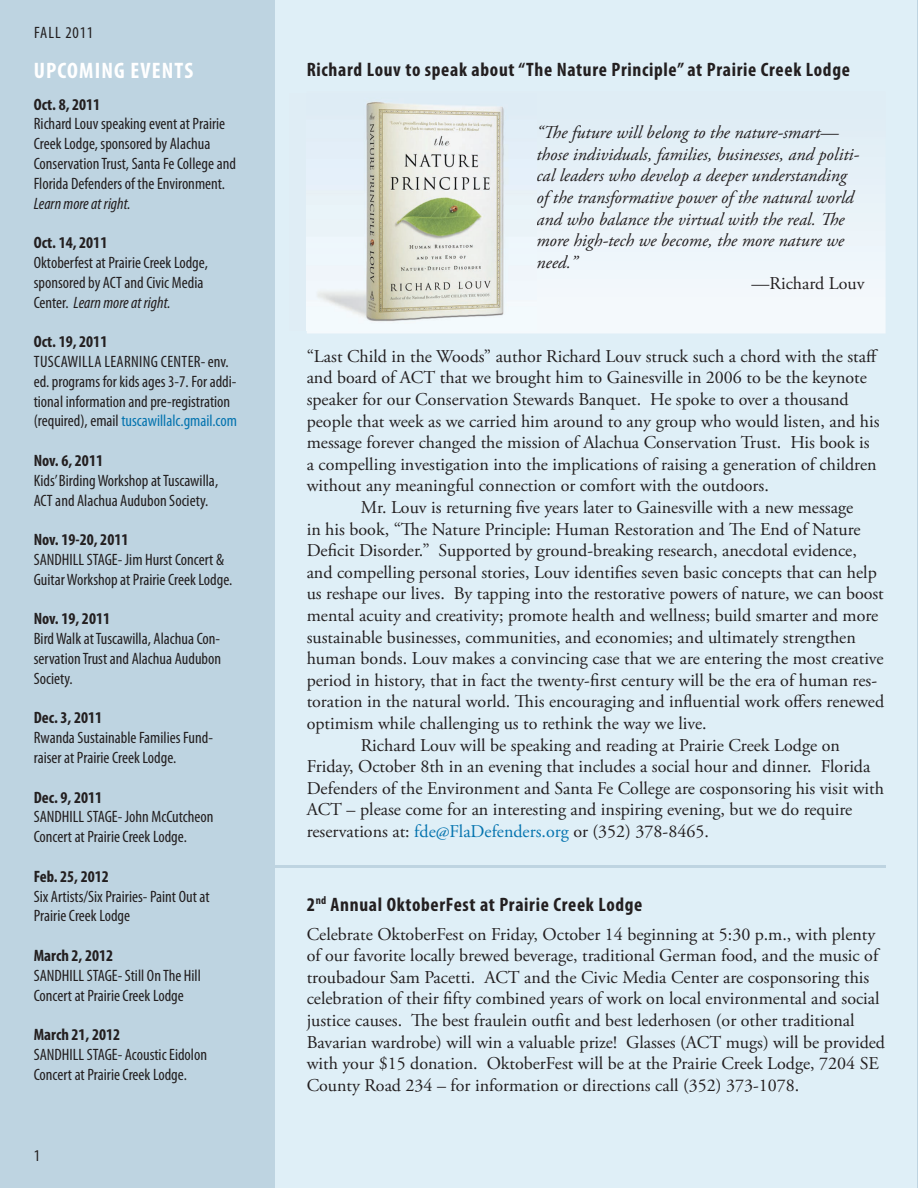
<style>
.page{position:relative;width:918px;height:1188px;background:#dfeff7}
.page>*{position:absolute;margin:0;border:0;box-sizing:border-box;transform-origin:0 0}
.t1{font:700 condensed 22.5px "Myriad Pro";letter-spacing:.05em;color:#fff}
.t2{font:700 condensed 19.5px "Myriad Pro";letter-spacing:.035em;color:#231f20}
.t3{font:18px/21.6px "Adobe Garamond Pro";color:#231f20}
.t4{font:italic 18px/21.6px "Adobe Garamond Pro";color:#231f20}
.t5{font:condensed 16.5px/19.8px "Myriad Pro";color:#231f20}
.t6{font:700 condensed 16.5px "Myriad Pro";color:#231f20}
.t7{font:italic condensed 16.5px "Myriad Pro";color:#231f20}
.t8{font:condensed 16.5px "Myriad Pro";letter-spacing:.05em;color:#231f20}
.s1{font-style:italic}
.s2{color:#0574af}
</style>
<div class="page">
<hr style="left:917px;top:0;width:1px;height:1188px;background:#bed4e1">
<div style="left:0;top:0;width:274px;height:1188px;background:#bed4e1"></div>
<div style="left:307px;top:213px;width:579px;height:120px;background:#f2f7fb"></div>
<div style="left:537px;top:147px;width:322px;height:18px;background:#e3eff6"></div>
<div style="left:537px;top:169px;width:311px;height:17px;background:#e5f0f7"></div>
<div style="left:537px;top:190px;width:319px;height:18px;background:#e8f2f8"></div>
<div style="left:537px;top:212px;width:308px;height:13px;background:#eaf3f8"></div>
<div style="left:538px;top:233px;width:307px;height:18px;background:#edf4f9"></div>
<div style="left:538px;top:255px;width:41px;height:13px;background:#eff6fb"></div>
<img style="left:306px;top:102px;width:230px;height:228px">
<hr style="left:246px;top:866px;width:640px;height:2px;background:#bed4e1">
<p class="t8" style="left:34px;top:22px;width:61px">FALL 2011</p>
<p class="t1" style="left:34px;top:57px;width:161px">UPCOMING EVENTS</p>
<p class="t6" style="left:34px;top:94px;width:68px">Oct. 8, 2011</p>
<p class="t5" style="left:34px;top:114px;width:204px">Richard Louv speaking event at Prairie Creek Lodge, sponsored by Alachua Conservation Trust, Santa Fe College and Florida Defenders of the Environment.</p>
<p class="t7" style="left:34px;top:193px;width:98px">Learn more at right.</p>
<p class="t6" style="left:34px;top:232px;width:75px">Oct. 14, 2011</p>
<p class="t5" style="left:34px;top:253px;width:176px">Oktoberfest at Prairie Creek Lodge, sponsored by ACT and Civic Media<br>Center. <span class="s1">Learn more at right.</span></p>
<p class="t6" style="left:34px;top:331px;width:75px">Oct. 19, 2011</p>
<p class="t5" style="left:34px;top:352px;width:205px">TUSCAwiLLA LEARNiNG CENTER- env. ed. programs for kids ages 3-7. For addi&shy;tional information and pre-registration (required), email <span class="s2">tuscawillalc.gmail.com</span></p>
<p class="t6" style="left:34px;top:450px;width:71px">Nov. 6, 2011</p>
<p class="t5" style="left:34px;top:470px;width:186px">Kids’ Birding workshop at Tuscawilla,<br>ACT and Alachua Audubon Society.</p>
<p class="t6" style="left:34px;top:529px;width:96px">Nov. 19-20, 2011</p>
<p class="t5" style="left:34px;top:550px;width:200px">SANDHiLL STAGE- Jim Hurst Concert &amp;<br>Guitar workshop at Prairie Creek Lodge.</p>
<p class="t6" style="left:34px;top:609px;width:78px">Nov. 19, 2011</p>
<p class="t5" style="left:34px;top:629px;width:189px;text-align:justify">Bird walk at Tuscawilla, Alachua Con&shy;servation Trust and Alachua Audubon Society.</p>
<p class="t6" style="left:34px;top:708px;width:70px">Dec. 3, 2011</p>
<p class="t5" style="left:34px;top:728px;width:181px">Rwanda Sustainable Families Fund&shy;raiser at Prairie Creek Lodge.</p>
<p class="t6" style="left:34px;top:787px;width:70px">Dec. 9, 2011</p>
<p class="t5" style="left:34px;top:807px;width:181px">SANDHiLL STAGE- John McCutcheon<br>Concert at Prairie Creek Lodge.</p>
<p class="t6" style="left:34px;top:866px;width:77px">Feb. 25, 2012</p>
<p class="t5" style="left:34px;top:886px;width:177px">Six Artists/Six Prairies- Paint Out at<br>Prairie Creek Lodge</p>
<p class="t6" style="left:34px;top:945px;width:81px">March 2, 2012</p>
<p class="t5" style="left:34px;top:965px;width:169px">SANDHiLL STAGE- Still On The Hill<br>Concert at Prairie Creek Lodge</p>
<p class="t6" style="left:34px;top:1024px;width:88px">March 21, 2012</p>
<p class="t5" style="left:34px;top:1045px;width:175px">SANDHiLL STAGE- Acoustic Eidolon<br>Concert at Prairie Creek Lodge.</p>
<p class="t5" style="left:34px;top:1145px;width:8px">1</p>
<p class="t2" style="left:307px;top:57px;width:545px">Richard Louv to speak about “The Nature Principle” at Prairie Creek Lodge</p>
<p class="t4" style="left:536px;top:122px;width:324px">“The future will belong to the nature-smart— those individuals, families, businesses, and politi&shy;cal leaders who develop a deeper understanding of the transformative power of the natural world and who balance the virtual with the real. The more high-tech we become, the more nature we need.”</p>
<p class="t3" style="left:751px;top:274px;width:115px">—richard louv</p>
<p class="t3" style="left:307px;top:346px;width:574px">“last child in the Woods” author richard louv struck such a chord with the staff and board of Act that we brought him to Gainesville in 2006 to be the keynote speaker for our conservation stewards Banquet. he spoke to over a thousand people that week as we carried him around to any group who would listen, and his message forever changed the mission of Alachua conservation trust. his book is a compelling investigation into the implications of raising a generation of children without any meaningful connection or comfort with the outdoors.</p>
<p class="t3" style="left:361px;top:497px;width:494px">Mr. louv is returning five years later to Gainesville with a new message</p>
<p class="t3" style="left:307px;top:519px;width:555px">in his book, “The nature Principle: human restoration and The end of nature</p>
<p class="t3" style="left:307px;top:540px;width:552px">Deficit Disorder.” supported by ground-breaking research, anecdotal evidence,</p>
<p class="t3" style="left:307px;top:562px;width:572px">and compelling personal stories, louv identifies seven basic concepts that can help</p>
<p class="t3" style="left:307px;top:584px;width:579px">us reshape our lives. By tapping into the restorative powers of nature, we can boost</p>
<p class="t3" style="left:307px;top:605px;width:573px">mental acuity and creativity; promote health and wellness; build smarter and more</p>
<p class="t3" style="left:307px;top:627px;width:551px">sustainable businesses, communities, and economies; and ultimately strengthen</p>
<p class="t3" style="left:307px;top:648px;width:579px">human bonds. louv makes a convincing case that we are entering the most creative</p>
<p class="t3" style="left:307px;top:670px;width:572px">period in history, that in fact the twenty-first century will be the era of human res-</p>
<p class="t3" style="left:307px;top:692px;width:579px">toration in the natural world. This encouraging and influential work offers renewed</p>
<p class="t3" style="left:307px;top:713px;width:401px">optimism while challenging us to rethink the way we live.</p>
<p class="t3" style="left:361px;top:735px;width:481px">richard louv will be speaking and reading at Prairie creek lodge on</p>
<p class="t3" style="left:307px;top:756px;width:565px">Friday, october 8th in an evening that includes a social hour and dinner. Florida</p>
<p class="t3" style="left:307px;top:778px;width:579px">Defenders of the environment and santa Fe college are cosponsoring his visit with</p>
<p class="t3" style="left:307px;top:800px;width:547px">Act – please come for an interesting and inspiring evening, but we do require</p>
<p class="t3" style="left:307px;top:821px;width:404px">reservations at: <span class="s2">fde@FlaDefenders.org</span> or (352) 378-8465.</p>
<p class="t2" style="left:307px;top:892px;width:337px">2<sup>nd</sup> Annual OktoberFest at Prairie Creek Lodge</p>
<p class="t3" style="left:307px;top:924px;width:580px">celebrate oktoberFest on Friday, october 14 beginning at 5:30 p.m., with plenty of our favorite locally brewed beverage, traditional German food, and the music of troubadour sam Pacetti. Act and the civic Media center are cosponsoring this celebration of their fifty combined years of work on local environmental and social justice causes. The best fraulein outfit and best lederhosen (or other traditional Bavarian wardrobe) will win a valuable prize! Glasses (Act mugs) will be provided with your $15 donation. oktoberFest will be at the Prairie creek lodge, 7204 se county road 234 – for information or directions call (352) 373-1078.</p>
</div>
